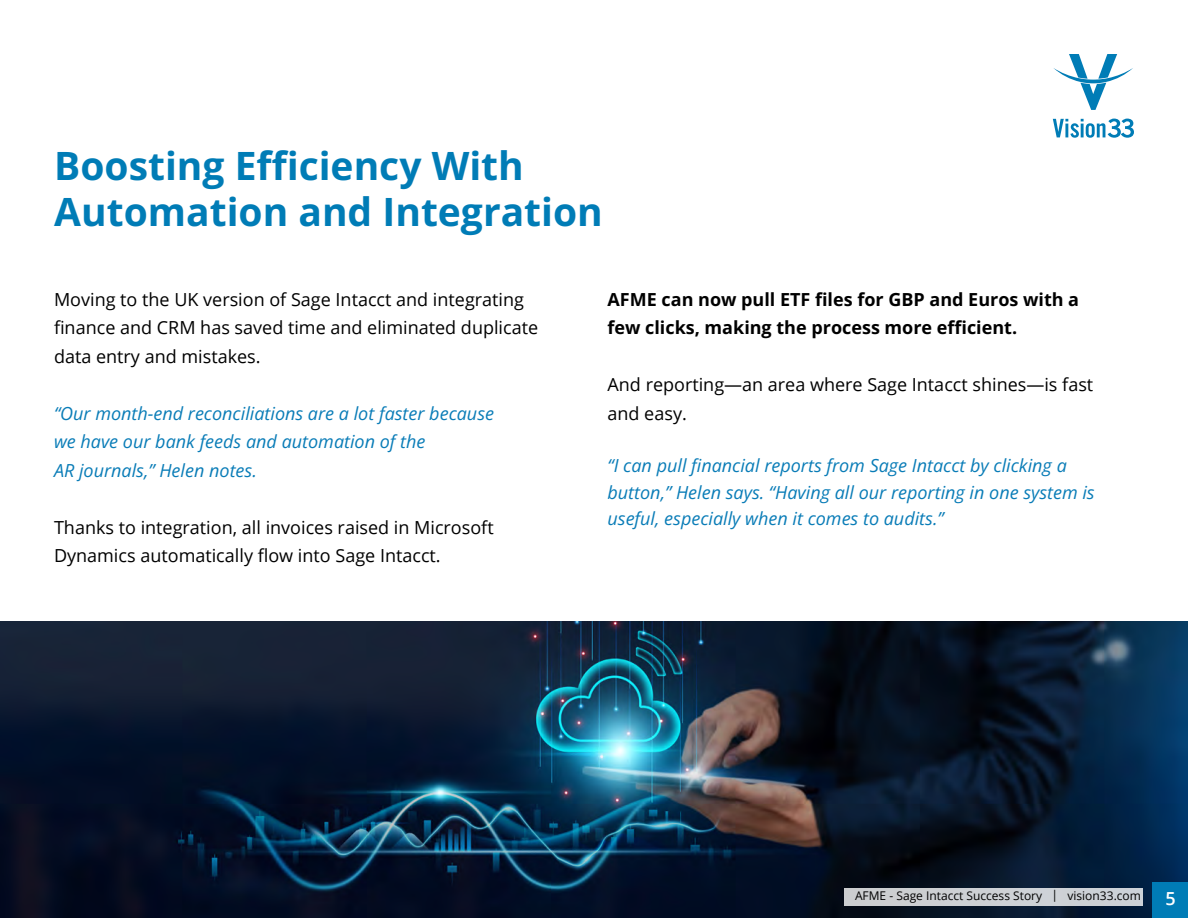
<style>
.page{position:relative;width:1188px;height:918px;background:#fff}
.page>*{position:absolute;margin:0;border:0;box-sizing:border-box;transform-origin:0 0}
.t1{font:700 39px/46.5px "Open Sans";color:#007cb6}
.t2{font:18px/28.5px "Open Sans";color:#000}
.t3{font:italic 18px/28.5px "Open Sans";color:#097cb7}
.t4{font:700 18px/28.5px "Open Sans";color:#000}
.t5{font:600 18px "Open Sans";color:#fff}
.t6{font:12px "Open Sans";color:#000}
</style>
<div class="page">
<img style="left:0;top:621px;width:1188px;height:297px">
<svg style="left:1053px;top:54px;width:80px;height:56px"></svg>
<svg style="left:1053px;top:119px;width:81px;height:19px"></svg>
<div style="left:1152px;top:882px;width:36px;height:36px;background:#007cb6"></div>
<div style="left:844px;top:888px;width:299px;height:18px;background:#cdd0d5"></div>
<h1 class="t1" style="left:54px;top:142px;width:550px">Boosting Efficiency With<br>Automation and Integration</h1>
<p class="t2" style="left:54px;top:285px;width:486px">Moving to the UK version of Sage Intacct and integrating finance and CRM has saved time and eliminated duplicate data entry and mistakes.</p>
<p class="t3" style="left:54px;top:398px;width:442px">“Our month-end reconciliations are a lot faster because we have our bank feeds and automation of the<br>AR journals,” Helen notes.</p>
<p class="t2" style="left:54px;top:513px;width:441px">Thanks to integration, all invoices raised in Microsoft<br>Dynamics automatically flow into Sage Intacct.</p>
<p class="t4" style="left:608px;top:285px;width:473px">AFME can now pull ETF files for GBP and Euros with a few clicks, making the process more efficient.</p>
<p class="t2" style="left:608px;top:370px;width:487px">And reporting—an area where Sage Intacct shines—is fast and easy.</p>
<p class="t3" style="left:608px;top:452px;width:489px;line-height:26.2px">“I can pull financial reports from Sage Intacct by clicking a button,” Helen says. “Having all our reporting in one system is useful, especially when it comes to audits.”</p>
<p class="t6" style="left:1052px;top:888px;width:91px">| vision33.com</p>
<p class="t6" style="left:855px;top:888px;width:189px">AFME - Sage Intacct Success Story</p>
<p class="t5" style="left:1165px;top:886px;width:12px">5</p>
</div>
